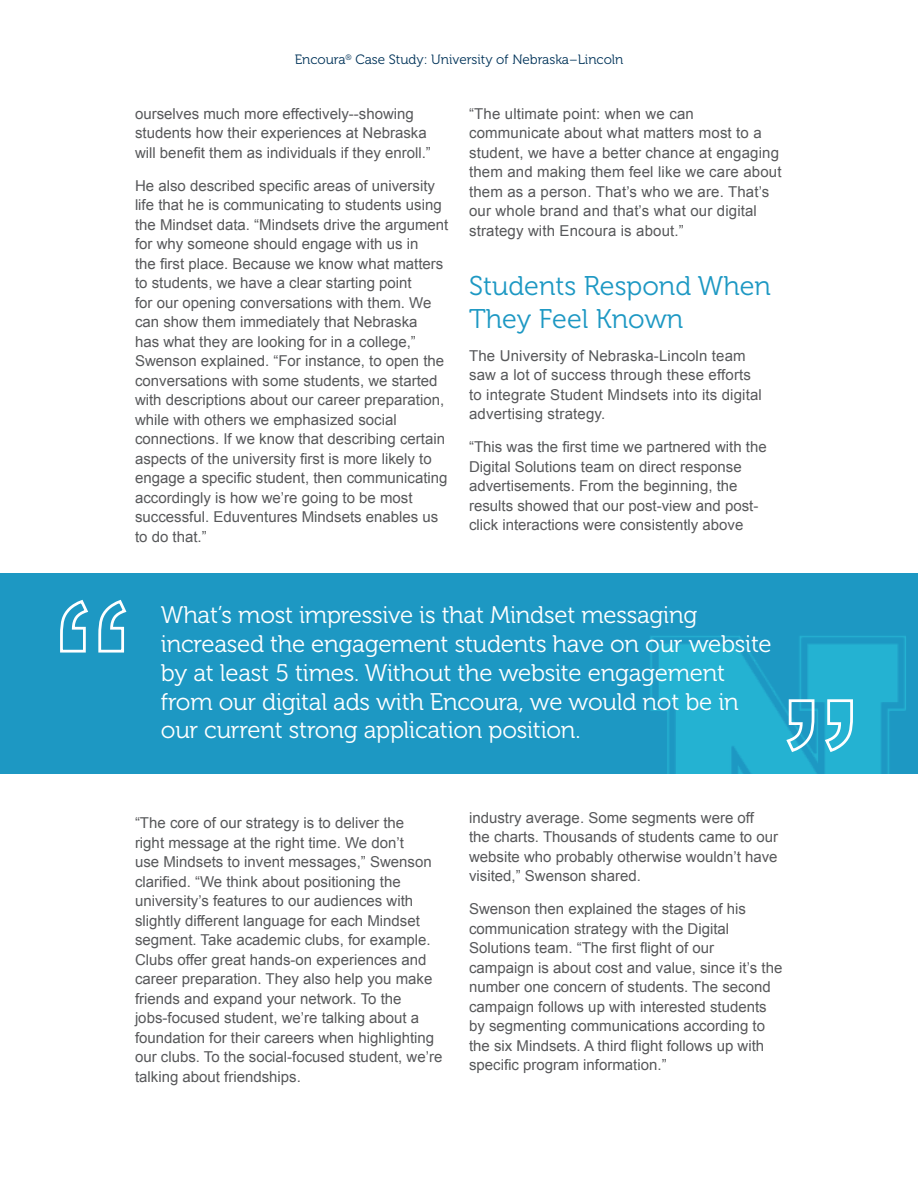
<style>
.page{position:relative;width:918px;height:1188px;background:#fff}
.page>*{position:absolute;margin:0;border:0;box-sizing:border-box;transform-origin:0 0}
.t1{font:27px/32.4px "Museo 300";color:#1d98c3}
.t2{font:24px/28.8px "Museo 300";letter-spacing:-.01em;color:#fff}
.t3{font:15px/19.5px "Arial";color:#57585a}
.t4{font:13.5px "Museo 300";color:#003359}
</style>
<div class="page">
<div style="left:0;top:573px;width:918px;height:201px;background:#1d98c3"></div>
<img style="left:650px;top:636px;width:256px;height:138px">
<svg style="left:60px;top:599px;width:67px;height:54px"></svg>
<svg style="left:784px;top:698px;width:70px;height:56px"></svg>
<p class="t4" style="left:295px;top:52px;width:330px">Encoura<sup>®</sup> Case Study: University of Nebraska–Lincoln</p>
<p class="t3" style="left:135px;top:104px;width:297px">ourselves much more effectively--showing students how their experiences at Nebraska will benefit them as individuals if they enroll.”</p>
<p class="t3" style="left:135px;top:176px;width:315px">He also described specific areas of university life that he is communicating to students using the Mindset data. “Mindsets drive the argument for why someone should engage with us in<br>the first place. Because we know what matters to students, we have a clear starting point<br>for our opening conversations with them. We can show them immediately that Nebraska<br>has what they are looking for in a college,” Swenson explained. “For instance, to open the conversations with some students, we started with descriptions about our career preparation, while with others we emphasized social connections. If we know that describing certain aspects of the university first is more likely to engage a specific student, then communicating accordingly is how we’re going to be most successful. Eduventures Mindsets enables us to do that.”</p>
<p class="t3" style="left:469px;top:104px;width:314px">“The ultimate point: when we can communicate about what matters most to a student, we have a better chance at engaging them and making them feel like we care about them as a person. That’s who we are. That’s our whole brand and that’s what our digital strategy with Encoura is about.”</p>
<p class="t1" style="left:469px;top:270px;width:303px">Students Respond When<br>They Feel Known</p>
<p class="t3" style="left:469px;top:346px;width:294px">The University of Nebraska-Lincoln team saw a lot of success through these efforts to integrate Student Mindsets into its digital advertising strategy.</p>
<p class="t3" style="left:469px;top:437px;width:299px">“This was the first time we partnered with the Digital Solutions team on direct response advertisements. From the beginning, the results showed that our post-view and post&shy;click interactions were consistently above</p>
<p class="t2" style="left:161px;top:601px;width:612px">What’s most impressive is that Mindset messaging increased the engagement students have on our website by at least 5 times. Without the website engagement from our digital ads with Encoura, we would not be in our current strong application position.</p>
<p class="t3" style="left:135px;top:814px;width:309px">“The core of our strategy is to deliver the<br>right message at the right time. We don’t<br>use Mindsets to invent messages,” Swenson clarified. “We think about positioning the university’s features to our audiences with slightly different language for each Mindset segment. Take academic clubs, for example.<br>Clubs offer great hands-on experiences and career preparation. They also help you make friends and expand your network. To the jobs-focused student, we’re talking about a foundation for their careers when highlighting our clubs. To the social-focused student, we’re talking about friendships.</p>
<p class="t3" style="left:469px;top:808px;width:311px">industry average. Some segments were off the charts. Thousands of students came to our website who probably otherwise wouldn’t have visited,” Swenson shared.</p>
<p class="t3" style="left:469px;top:899px;width:315px">Swenson then explained the stages of his communication strategy with the Digital Solutions team. “The first flight of our campaign is about cost and value, since it’s the number one concern of students. The second campaign follows up with interested students by segmenting communications according to the six Mindsets. A third flight follows up with specific program information.”</p>
</div>
